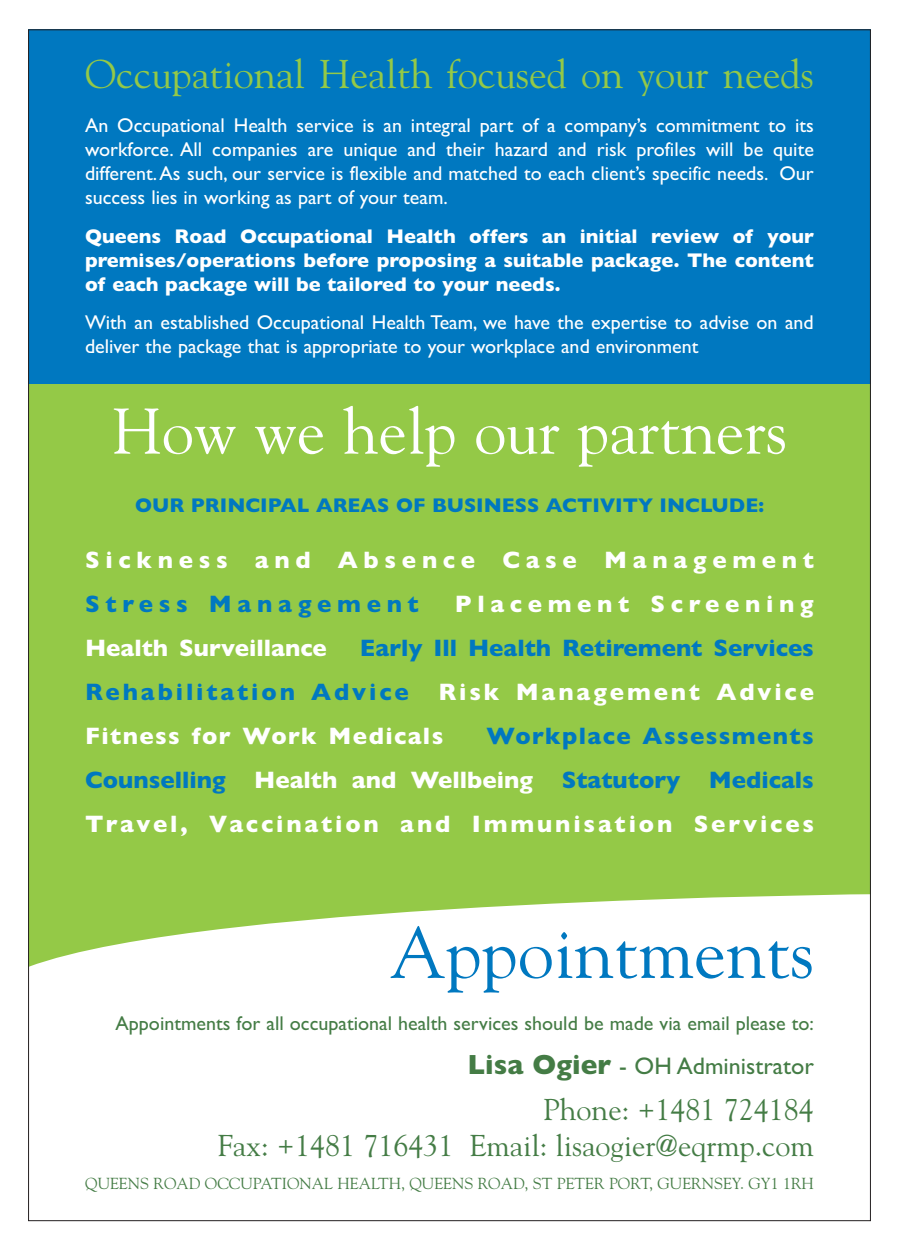
<style>
.page{position:relative;width:899px;height:1248px;background:#fff}
.page>*{position:absolute;margin:0;border:0;box-sizing:border-box;transform-origin:0 0}
.t1{font:72px "Goudy";color:#0078c0}
.t2{font:64px "Goudy";color:#fff}
.t3{font:40px "Goudy";color:#94c947}
.t4{font:30px/36px "Goudy";color:#447c45;text-align:right}
.t5{font:700 24px/44px "Gill Sans";letter-spacing:.12em;color:#fff;text-align:justify}
.t6{font:700 24px/44px "Gill Sans";letter-spacing:.12em;color:#0078c0;text-align:justify}
.t7{font:700 24px "Gill Sans";letter-spacing:.24em;color:#fff}
.t8{font:24px "Gill Sans";color:#447c45}
.t9{font:700 24px "Gill Sans";letter-spacing:.235em;color:#fff}
.t10{font:700 24px "Gill Sans";color:#fff}
.t11{font:700 24px "Gill Sans";letter-spacing:.235em;color:#0078c0}
.t12{font:20px/24px "Gill Sans";color:#fff;text-align:justify}
.t13{font:700 20px/24px "Gill Sans";color:#fff;text-align:justify}
.t14{font:20px "Gill Sans";color:#447c45}
.t15{font:700 20px "Gill Sans";color:#0078c0}
.t16{font:16px "Goudy";color:#447c45}
.s1{color:#fff}
.s2{color:#0078c0}
.s3{font-weight:700;font-size:28px}
</style>
<div class="page">
<div style="left:28px;top:383px;width:842px;height:586px;background:#94c947"></div>
<div style="left:28px;top:30px;width:842px;height:353px;background:#0078c0"></div>
<svg style="left:30px;top:894px;width:838px;height:75px;fill:#fff"></svg>
<h3 class="t3" style="left:85px;top:51px;width:730px">Occupational Health focused on your needs</h3>
<p class="t12" style="left:85px;top:113px;width:730px">An Occupational Health service is an integral part of a company’s commitment to its workforce. All companies are unique and their hazard and risk profiles will be quite different.As such, our service is flexible and matched to each client’s specific needs. Our success lies in working as part of your team.</p>
<p class="t13" style="left:85px;top:224px;width:730px">Queens Road Occupational Health offers an initial review of your premises/operations before proposing a suitable package. The content of each package will be tailored to your needs.</p>
<p class="t12" style="left:85px;top:310px;width:730px">With an established Occupational Health Team, we have the expertise to advise on and deliver the package that is appropriate to your workplace and environment</p>
<h2 class="t2" style="left:112px;top:394px;width:676px">How we help our partners</h2>
<p class="t15" style="left:135px;top:493px;width:630px">OUR PRINCIPAL AREAS OF BUSINESS ACTIVITY INCLUDE:</p>
<p class="t7" style="left:85px;top:545px;width:730px">Sickness and Absence Case Management</p>
<p class="t11" style="left:85px;top:589px;width:335px">Stress Management</p>
<p class="t9" style="left:455px;top:589px;width:360px">Placement Screening</p>
<p class="t10" style="left:85px;top:633px;width:243px">Health Surveillance</p>
<p class="t6" style="left:85px;top:625px;width:730px;text-indent:275px">Early Ill Health Retirement Services Rehabilitation Advice <span class="s1">Risk Management Advice Fitness for Work Medicals</span></p>
<p class="t5" style="left:85px;top:713px;width:730px;text-indent:401px"><span class="s2">Workplace Assessments Counselling</span> Health and Wellbeing <span class="s2">Statutory Medicals </span>Travel, Vaccination and Immunisation Services</p>
<h1 class="t1" style="left:390px;top:910px;width:425px">Appointments</h1>
<p class="t14" style="left:116px;top:1011px;width:699px">Appointments for all occupational health services should be made via email please to:</p>
<p class="t8" style="left:467px;top:1051px;width:348px"><span class="s3">Lisa Ogier</span> - OH Administrator</p>
<h3 class="t4" style="left:218px;top:1091px;width:597px">Phone: +1481 724184<br>Fax: +1481 716431 Email: lisaogier@eqrmp.com</h3>
<p class="t16" style="left:85px;top:1174px;width:730px">QUEENS ROAD OCCUPATIONAL HEALTH, QUEENS ROAD, ST PETER PORT, GUERNSEY. GY1 1RH</p>
</div>
